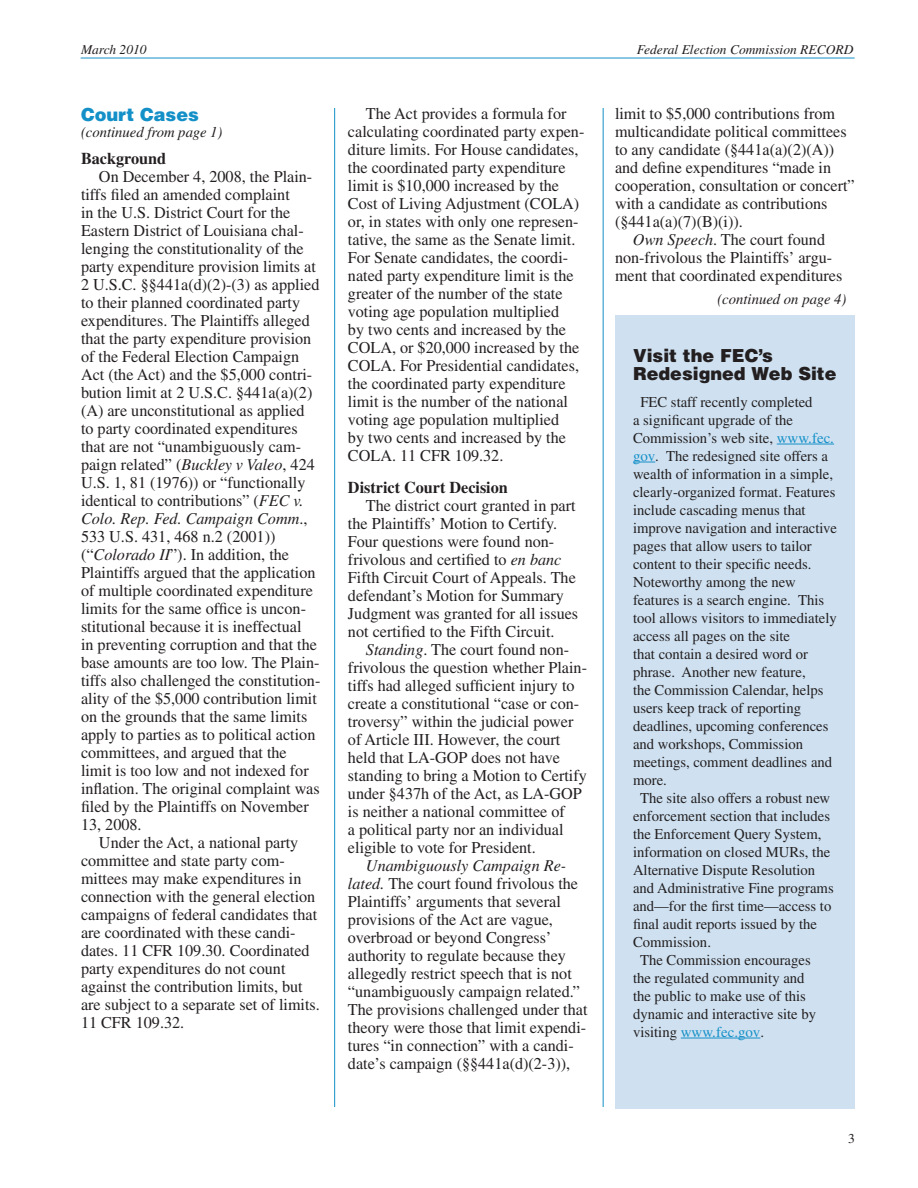
<style>
.page{position:relative;width:918px;height:1188px;background:#fff}
.page>*{position:absolute;margin:0;border:0;box-sizing:border-box;transform-origin:0 0}
.t1{font:900 18px/18px "Helvetica LT Std";color:#231f20}
.t2{font:900 18px "Helvetica LT Std";color:#1490c8}
.t3{font:16.5px/18px "Times LT Std";color:#231f20}
.t4{font:700 16.5px "Times LT Std";color:#231f20}
.t5{font:15px "Times LT Std";color:#231f20}
.t6{font:italic 15px "Times LT Std";color:#231f20}
.t7{font:15px "Times LT Std";color:#1490c8}
.t8{font:italic 13.5px "Times LT Std";color:#231f20}
.t9{font:13.5px "Times LT Std";color:#231f20}
.s1{font-style:italic}
.s2{color:#1490c8}
.s3{color:#231f20}
</style>
<div class="page">
<hr style="left:81px;top:58px;width:774px;height:1px;background:#1490c8">
<hr style="left:334px;top:108px;width:1px;height:999px;background:#1490c8">
<hr style="left:603px;top:108px;width:1px;height:999px;background:#1490c8">
<div style="left:615px;top:315px;width:240px;height:793px;background:#cfe1f1"></div>
<hr style="left:777px;top:444px;width:57px;height:1px;background:#1490c8">
<svg style="left:633px;top:462px;width:22px;height:1px"></svg>
<hr style="left:681px;top:1038px;width:79px;height:1px;background:#1490c8">
<p class="t8" style="left:81px;top:42px;width:67px">March 2010</p>
<p class="t8" style="left:637px;top:42px;width:218px">Federal Election Commission RECORD</p>
<p class="t2" style="left:81px;top:103px;width:119px">Court Cases</p>
<p class="t6" style="left:81px;top:124px;width:143px">(continued from page 1)</p>
<p class="t4" style="left:81px;top:149px;width:87px">Background</p>
<p class="t3" style="left:81px;top:168px;width:241px;text-indent:18px">On December 4, 2008, the Plain&shy;tiffs filed an amended complaint<br>in the U.S. District Court for the Eastern District of Louisiana chal&shy;lenging the constitutionality of the party expenditure provision limits at 2 U.S.C. §§441a(d)(2)-(3) as applied to their planned coordinated party expenditures. The Plaintiffs alleged that the party expenditure provision of the Federal Election Campaign Act (the Act) and the $5,000 contri&shy;bution limit at 2 U.S.C. §441a(a)(2) (A) are unconstitutional as applied to party coordinated expenditures that are not “unambiguously cam&shy;paign related” (<span class="s1">Buckley v Valeo</span>, 424<br>U.S. 1, 81 (1976)) or “functionally identical to contributions” (<span class="s1">FEC v.<br>Colo. Rep. Fed. Campaign Comm</span>., 533 U.S. 431, 468 n.2 (2001)) (“<span class="s1">Colorado II</span>”). In addition, the Plaintiffs argued that the application of multiple coordinated expenditure limits for the same office is uncon&shy;stitutional because it is ineffectual<br>in preventing corruption and that the base amounts are too low. The Plain&shy;tiffs also challenged the constitution&shy;ality of the $5,000 contribution limit on the grounds that the same limits apply to parties as to political action committees, and argued that the limit is too low and not indexed for inflation. The original complaint was filed by the Plaintiffs on November 13, 2008.</p>
<p class="t3" style="left:81px;top:834px;width:240px;text-indent:18px">Under the Act, a national party committee and state party com&shy;mittees may make expenditures in connection with the general election campaigns of federal candidates that are coordinated with these candi&shy;dates. 11 CFR 109.30. Coordinated party expenditures do not count against the contribution limits, but are subject to a separate set of limits.<br>11 CFR 109.32.</p>
<p class="t3" style="left:348px;top:105px;width:238px;text-indent:18px">The Act provides a formula for calculating coordinated party expen&shy;diture limits. For House candidates, the coordinated party expenditure limit is $10,000 increased by the Cost of Living Adjustment (COLA) or, in states with only one represen&shy;tative, the same as the Senate limit.<br>For Senate candidates, the coordi&shy;nated party expenditure limit is the greater of the number of the state voting age population multiplied<br>by two cents and increased by the COLA, or $20,000 increased by the COLA. For Presidential candidates, the coordinated party expenditure limit is the number of the national voting age population multiplied<br>by two cents and increased by the COLA. 11 CFR 109.32.</p>
<p class="t4" style="left:348px;top:477px;width:161px">District Court Decision</p>
<p class="t3" style="left:348px;top:496px;width:232px;text-indent:18px">The district court granted in part the Plaintiffs’ Motion to Certify.<br>Four questions were found non&shy;frivolous and certified to <span class="s1">en banc </span>Fifth Circuit Court of Appeals. The defendant’s Motion for Summary Judgment was granted for all issues not certified to the Fifth Circuit.</p>
<p class="t3" style="left:348px;top:640px;width:241px;text-indent:18px"><span class="s1">Standing</span>. The court found non&shy;frivolous the question whether Plain&shy;tiffs had alleged sufficient injury to create a constitutional “case or con&shy;troversy” within the judicial power of Article III. However, the court held that LA-GOP does not have standing to bring a Motion to Certify under §437h of the Act, as LA-GOP is neither a national committee of<br>a political party nor an individual eligible to vote for President.</p>
<p class="t3" style="left:348px;top:856px;width:241px;text-indent:18px"><span class="s1">Unambiguously Campaign Re&shy;lated.</span> The court found frivolous the Plaintiffs’ arguments that several provisions of the Act are vague, overbroad or beyond Congress’ authority to regulate because they allegedly restrict speech that is not “unambiguously campaign related.” The provisions challenged under that theory were those that limit expendi&shy;tures “in connection” with a candi&shy;date’s campaign (§§441a(d)(2-3)),</p>
<p class="t3" style="left:615px;top:105px;width:222px">limit to $5,000 contributions from</p>
<p class="t3" style="left:615px;top:123px;width:233px">multicandidate political committees</p>
<p class="t3" style="left:615px;top:141px;width:221px">to any candidate (§441a(a)(2)(A))</p>
<p class="t3" style="left:615px;top:159px;width:218px">and define expenditures “made in</p>
<p class="t3" style="left:615px;top:177px;width:241px">cooperation, consultation or concert”</p>
<p class="t3" style="left:615px;top:195px;width:214px">with a candidate as contributions</p>
<p class="t3" style="left:615px;top:213px;width:129px">(§441a(a)(7)(B)(i)).</p>
<p class="t3" style="left:633px;top:231px;width:194px"><span class="s1">Own Speech</span>. The court found</p>
<p class="t3" style="left:615px;top:249px;width:219px">non-frivolous the Plaintiffs’ argu-</p>
<p class="t3" style="left:615px;top:267px;width:229px">ment that coordinated expenditures</p>
<p class="t6" style="left:717px;top:291px;width:131px">(continued on page 4)</p>
<p class="t1" style="left:633px;top:346px;width:205px">Visit the FEC’s<br>Redesigned Web Site</p>
<p class="t5" style="left:640px;top:393px;width:174px">FEC staff recently completed</p>
<p class="t5" style="left:633px;top:411px;width:162px">a significant upgrade of the</p>
<p class="t5" style="left:633px;top:429px;width:203px">Commission’s web site, <span class="s2">www.fec.</span></p>
<p class="t5" style="left:633px;top:447px;width:197px"><span class="s2">gov</span>. The redesigned site offers a</p>
<p class="t5" style="left:633px;top:465px;width:202px">wealth of information in a simple,</p>
<p class="t5" style="left:633px;top:483px;width:204px">clearly-organized format. Features</p>
<p class="t5" style="left:633px;top:501px;width:174px">include cascading menus that</p>
<p class="t5" style="left:633px;top:519px;width:205px">improve navigation and interactive</p>
<p class="t5" style="left:633px;top:537px;width:180px">pages that allow users to tailor</p>
<p class="t5" style="left:633px;top:555px;width:180px">content to their specific needs.</p>
<p class="t5" style="left:633px;top:573px;width:164px">Noteworthy among the new</p>
<p class="t5" style="left:633px;top:591px;width:193px">features is a search engine. This</p>
<p class="t5" style="left:633px;top:609px;width:205px">tool allows visitors to immediately</p>
<p class="t5" style="left:633px;top:627px;width:159px">access all pages on the site</p>
<p class="t5" style="left:633px;top:645px;width:176px">that contain a desired word or</p>
<p class="t5" style="left:633px;top:663px;width:174px">phrase. Another new feature,</p>
<p class="t5" style="left:633px;top:681px;width:192px">the Commission Calendar, helps</p>
<p class="t5" style="left:633px;top:699px;width:170px">users keep track of reporting</p>
<p class="t5" style="left:633px;top:717px;width:197px">deadlines, upcoming conferences</p>
<p class="t5" style="left:633px;top:735px;width:172px">and workshops, Commission</p>
<p class="t5" style="left:633px;top:753px;width:201px">meetings, comment deadlines and</p>
<p class="t5" style="left:633px;top:771px;width:35px">more.</p>
<p class="t5" style="left:640px;top:789px;width:192px">The site also offers a robust new</p>
<p class="t5" style="left:633px;top:807px;width:199px">enforcement section that includes</p>
<p class="t5" style="left:633px;top:825px;width:190px">the Enforcement Query System,</p>
<p class="t5" style="left:633px;top:843px;width:199px">information on closed MURs, the</p>
<p class="t5" style="left:633px;top:861px;width:184px">Alternative Dispute Resolution</p>
<p class="t5" style="left:633px;top:879px;width:202px">and Administrative Fine programs</p>
<p class="t5" style="left:633px;top:897px;width:200px">and—for the first time—access to</p>
<p class="t5" style="left:633px;top:915px;width:186px">final audit reports issued by the</p>
<p class="t5" style="left:633px;top:933px;width:80px">Commission.</p>
<p class="t5" style="left:640px;top:951px;width:172px">The Commission encourages</p>
<p class="t5" style="left:633px;top:969px;width:173px">the regulated community and</p>
<p class="t5" style="left:633px;top:987px;width:174px">the public to make use of this</p>
<p class="t5" style="left:633px;top:1005px;width:185px">dynamic and interactive site by</p>
<p class="t7" style="left:633px;top:1023px;width:133px"><span class="s3">visiting</span> www.fec.gov<span class="s3">.</span></p>
<p class="t9" style="left:848px;top:1131px;width:8px">3</p>
</div>
